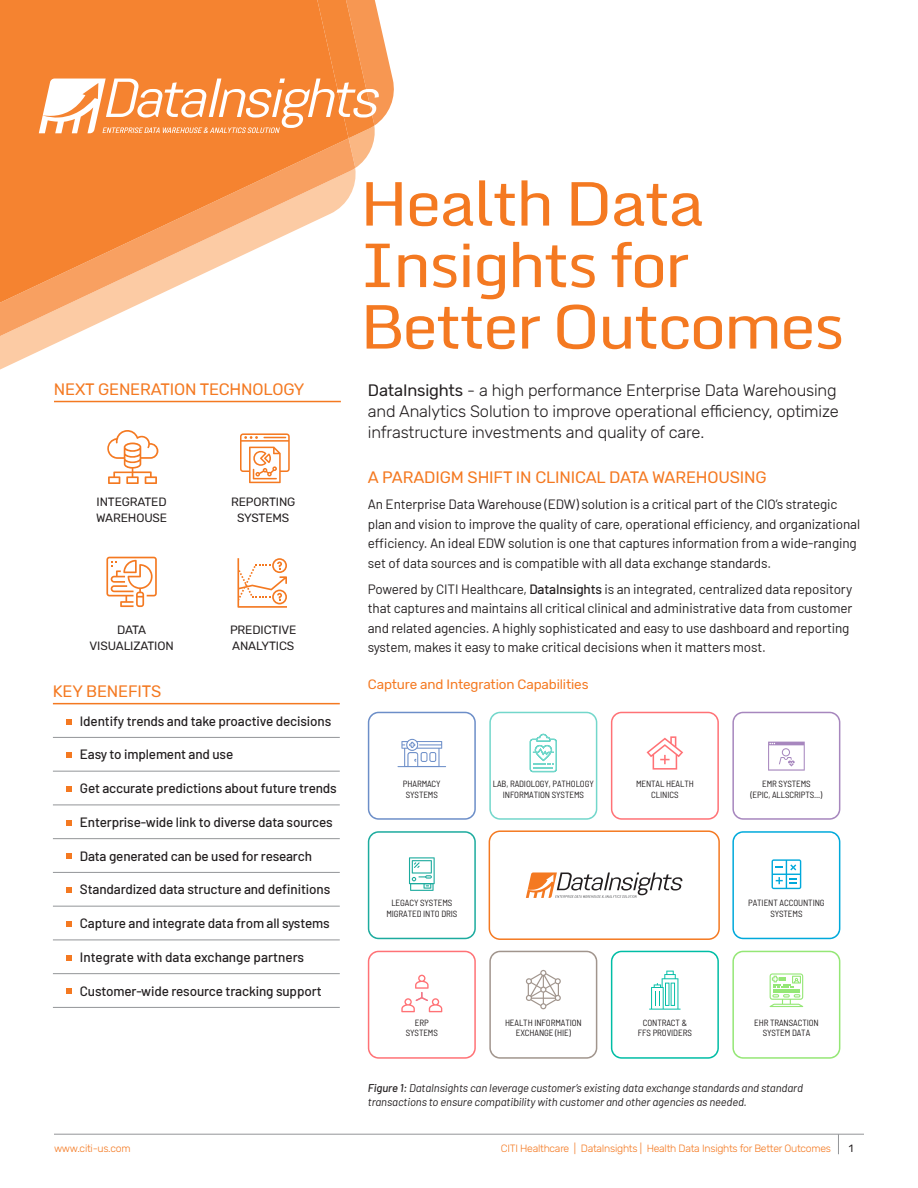
<style>
.page{position:relative;width:918px;height:1188px;background:#fff}
.page>*{position:absolute;margin:0;border:0;box-sizing:border-box;transform-origin:0 0}
.t1{font:61.5px/61.5px "Monda";letter-spacing:-.05em;color:#f47921;scale:1.06 1}
.t2{font:300 16.5px/21px "Rubik";letter-spacing:-.01em;color:#231f20}
.t3{font:16.5px "Rubik";letter-spacing:-.01em;color:#f47921}
.t4{font:13.5px/19.5px "Barlow";letter-spacing:-.01em;color:#231f20}
.t5{font:500 13.5px "Barlow";letter-spacing:-.01em;color:#231f20}
.t6{font:13.5px "Rubik";letter-spacing:-.01em;color:#f47921}
.t7{font:12px/16.5px "Rubik";letter-spacing:-.01em;color:#231f20}
.t8{font:italic 11.25px/13.5px "Barlow";letter-spacing:-.01em;color:#231f20}
.t9{font:300 10.5px "Rubik";letter-spacing:-.025em;color:#f47921}
.t10{font:10.5px "Rubik";color:#231f20}
.t11{font:semi-condensed 9px/10.8px "Barlow";letter-spacing:-.01em;color:#231f20;text-align:center}
.s1{font-weight:400}
.s2{font-weight:500}
</style>
<div class="page">
<hr style="left:54px;top:1134px;width:810px;height:1px;background:#939598">
<svg style="left:838px;top:1135px;width:1px;height:19px"></svg>
<svg style="left:240px;top:433px;width:50px;height:50px"></svg>
<hr style="left:54px;top:401px;width:287px;height:1px;background:#f47921">
<svg style="left:107px;top:430px;width:51px;height:54px"></svg>
<svg style="left:106px;top:557px;width:51px;height:50px"></svg>
<svg style="left:237px;top:558px;width:50px;height:50px"></svg>
<hr style="left:53px;top:737px;width:287px;height:1px;background:#939598">
<hr style="left:53px;top:805px;width:287px;height:1px;background:#939598">
<hr style="left:53px;top:838px;width:287px;height:1px;background:#939598">
<hr style="left:53px;top:872px;width:287px;height:1px;background:#939598">
<hr style="left:53px;top:906px;width:287px;height:1px;background:#939598">
<hr style="left:53px;top:940px;width:287px;height:1px;background:#939598">
<hr style="left:53px;top:973px;width:287px;height:1px;background:#939598">
<hr style="left:53px;top:1007px;width:287px;height:1px;background:#939598">
<hr style="left:53px;top:703px;width:287px;height:1px;background:#f47921">
<hr style="left:53px;top:771px;width:287px;height:1px;background:#939598">
<svg style="left:66px;top:719px;width:6px;height:5px"></svg>
<svg style="left:66px;top:752px;width:6px;height:6px"></svg>
<svg style="left:66px;top:786px;width:6px;height:6px"></svg>
<svg style="left:66px;top:820px;width:6px;height:5px"></svg>
<svg style="left:66px;top:854px;width:6px;height:5px"></svg>
<svg style="left:66px;top:887px;width:6px;height:6px"></svg>
<svg style="left:66px;top:921px;width:6px;height:6px"></svg>
<svg style="left:66px;top:955px;width:6px;height:5px"></svg>
<svg style="left:66px;top:989px;width:6px;height:5px"></svg>
<svg style="left:0;top:168px;width:356px;height:202px"></svg>
<svg style="left:0;top:168px;width:355px;height:168px"></svg>
<svg style="left:0;top:0;width:349px;height:303px"></svg>
<svg style="left:39px;top:0;width:355px;height:168px;background:#f6954f"></svg>
<svg style="left:526px;top:872px;width:156px;height:26px"></svg>
<svg style="left:368px;top:712px;width:108px;height:108px"></svg>
<svg style="left:489px;top:712px;width:108px;height:108px"></svg>
<div style="left:489px;top:830px;width:231px;height:110px;border:2px solid #f47921;border-radius:11px"></div>
<svg style="left:611px;top:712px;width:108px;height:108px"></svg>
<svg style="left:368px;top:831px;width:108px;height:108px"></svg>
<svg style="left:732px;top:712px;width:108px;height:108px"></svg>
<svg style="left:732px;top:831px;width:108px;height:108px"></svg>
<svg style="left:611px;top:951px;width:108px;height:108px"></svg>
<svg style="left:671px;top:983px;width:4px;height:23px"></svg>
<svg style="left:665px;top:983px;width:4px;height:23px"></svg>
<svg style="left:368px;top:951px;width:108px;height:108px"></svg>
<svg style="left:732px;top:951px;width:108px;height:108px"></svg>
<svg style="left:489px;top:951px;width:108px;height:108px"></svg>
<p class="t3" style="left:54px;top:380px;width:252px">NEXT GENERATION TECHNOLOGY</p>
<p class="t7" style="left:96px;top:494px;width:73px">INTEGRATED<br>WAREHOUSE</p>
<p class="t7" style="left:90px;top:622px;width:86px;text-align:center">DATA<br>VISUALIZATION</p>
<p class="t7" style="left:231px;top:494px;width:66px;text-align:center">REPORTING<br>SYSTEMS</p>
<p class="t7" style="left:230px;top:622px;width:68px">PREDICTIVE<br>ANALYTICS</p>
<p class="t3" style="left:53px;top:682px;width:110px">KEY BENEFITS</p>
<p class="t5" style="left:80px;top:711px;width:253px">Identify trends and take proactive decisions</p>
<p class="t5" style="left:80px;top:745px;width:155px">Easy to implement and use</p>
<p class="t5" style="left:80px;top:778px;width:258px">Get accurate predictions about future trends</p>
<p class="t5" style="left:80px;top:812px;width:254px">Enterprise-wide link to diverse data sources</p>
<p class="t5" style="left:80px;top:846px;width:234px">Data generated can be used for research</p>
<p class="t5" style="left:80px;top:880px;width:252px">Standardized data structure and definitions</p>
<p class="t5" style="left:80px;top:913px;width:251px">Capture and integrate data from all systems</p>
<p class="t5" style="left:80px;top:947px;width:226px">Integrate with data exchange partners</p>
<p class="t5" style="left:80px;top:981px;width:243px">Customer-wide resource tracking support</p>
<h1 class="t1" style="left:360px;top:175px;width:459px">Health Data<br>Insights for<br>Better Outcomes</h1>
<p class="t2" style="left:368px;top:380px;width:473px"><span class="s1">DataInsights</span> - a high performance Enterprise Data Warehousing and Analytics Solution to improve operational efficiency, optimize infrastructure investments and quality of care.</p>
<p class="t3" style="left:368px;top:468px;width:400px">A PARADIGM SHIFT IN CLINICAL DATA WAREHOUSING</p>
<p class="t4" style="left:368px;top:494px;width:494px">An Enterprise Data Warehouse (EDW) solution is a critical part of the CIO’s strategic plan and vision to improve the quality of care, operational efficiency, and organizational efficiency. An ideal EDW solution is one that captures information from a wide-ranging set of data sources and is compatible with all data exchange standards.</p>
<p class="t4" style="left:368px;top:578px;width:486px">Powered by CITI Healthcare, <span class="s2">DataInsights</span> is an integrated, centralized data repository that captures and maintains all critical clinical and administrative data from customer and related agencies. A highly sophisticated and easy to use dashboard and reporting system, makes it easy to make critical decisions when it matters most.</p>
<p class="t6" style="left:368px;top:677px;width:222px">Capture and Integration Capabilities</p>
<p class="t11" style="left:403px;top:777px;width:39px">PHARMACY<br>SYSTEMS</p>
<p class="t11" style="left:493px;top:777px;width:103px">LAB, RADIOLOGY, PATHOLOGY<br>INFORMATION SYSTEMS</p>
<p class="t11" style="left:750px;top:777px;width:73px">EMR SYSTEMS<br>(EPIC, ALLSCRIPTS...)</p>
<p class="t11" style="left:636px;top:777px;width:59px">MENTAL HEALTH<br>CLINICS</p>
<p class="t11" style="left:386px;top:897px;width:73px">LEGACY SYSTEMS<br>MIGRATED INTO DRIS</p>
<p class="t11" style="left:748px;top:897px;width:78px">PATIENT ACCOUNTING<br>SYSTEMS</p>
<p class="t11" style="left:406px;top:1016px;width:34px">ERP<br>SYSTEMS</p>
<p class="t11" style="left:505px;top:1016px;width:78px">HEALTH INFORMATION<br>EXCHANGE (HIE)</p>
<p class="t11" style="left:754px;top:1016px;width:66px">EHR TRANSACTION<br>SYSTEM DATA</p>
<p class="t11" style="left:638px;top:1016px;width:55px">CONTRACT &amp;<br>FFS PROVIDERS</p>
<p class="t8" style="left:368px;top:1081px;width:437px"><span class="s2">Figure 1:</span> DataInsights can leverage customer’s existing data exchange standards and standard transactions to ensure compatibility with customer and other agencies as needed.</p>
<p class="t9" style="left:54px;top:1142px;width:78px">www.citi-us.com</p>
<p class="t9" style="left:501px;top:1142px;width:332px">CITI Healthcare | DataInsights | Health Data Insights for Better Outcomes</p>
<p class="t10" style="left:849px;top:1142px;width:6px">1</p>
</div>
